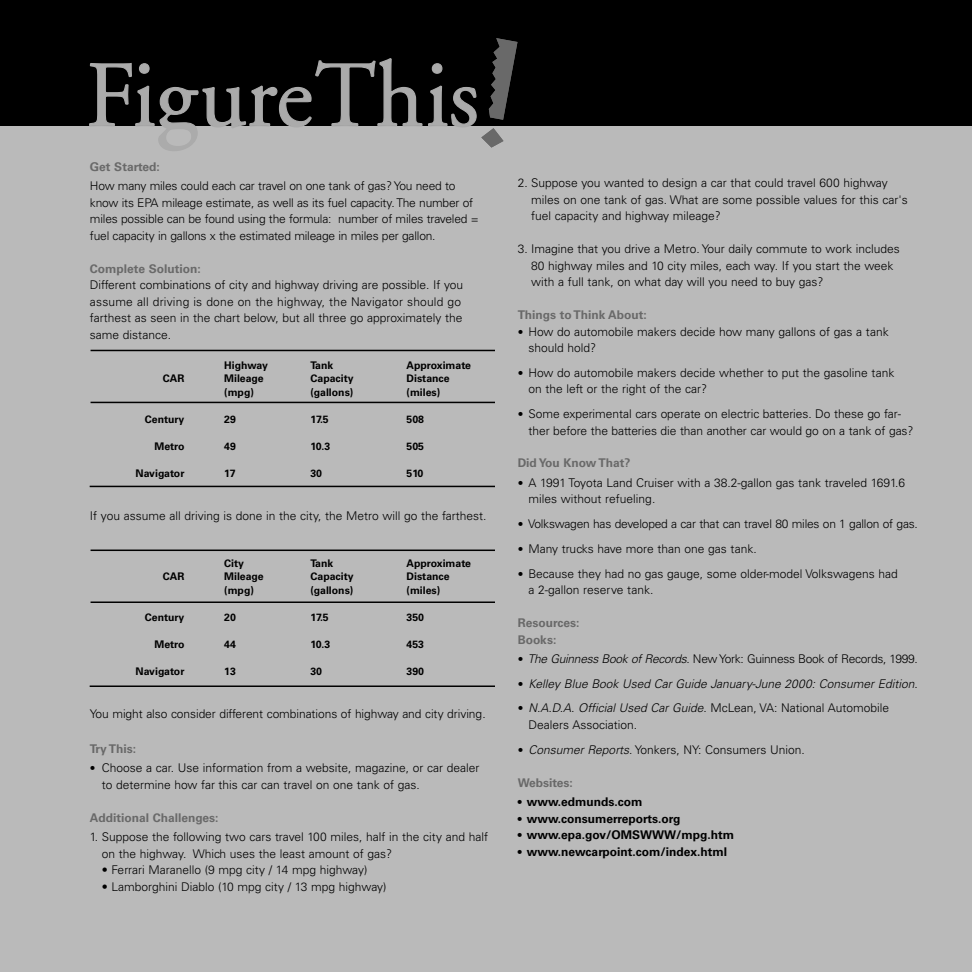
<style>
.page{position:relative;width:972px;height:972px;background:#fff}
.page>*{position:absolute;margin:0;border:0;box-sizing:border-box;transform-origin:0 0}
.t1{font:300 12px/16.5px "Univers";color:#000}
.t2{font:700 12px/16.5px "Univers";color:#696969}
.t3{font:700 12px "Univers";color:#000}
.t4{font:300 12px "Univers";letter-spacing:-.02em;color:#000}
.t5{font:italic 300 12px "Univers";color:#000}
.t6{font:700 10.5px "Univers";color:#000}
.s1{font-size:11.25px}
.s2{font-style:italic}
.s3{font-style:normal;font-size:11.25px}
.s4{font-style:normal}
</style>
<div class="page">
<div style="left:0;top:125px;width:972px;height:847px;background:#bababa"></div>
<div style="left:0;top:0;width:972px;height:126px;background:#000"></div>
<svg style="left:89px;top:38px;width:428px;height:113px"></svg>
<hr style="left:91px;top:402px;width:404px;height:1px;background:#000">
<hr style="left:91px;top:350px;width:404px;height:1px;background:#000">
<hr style="left:90px;top:486px;width:405px;height:1px;background:#000">
<hr style="left:91px;top:602px;width:404px;height:1px;background:#000">
<hr style="left:91px;top:550px;width:404px;height:1px;background:#000">
<hr style="left:90px;top:686px;width:405px;height:1px;background:#000">
<p class="t2" style="left:90px;top:159px;width:71px">Get Started:</p>
<p class="t1" style="left:90px;top:179px;width:390px">How many miles could each car travel on one tank of gas? You need to know its EPA mileage estimate, as well as its fuel capacity. The number of miles possible can be found using the formula: number of miles traveled = fuel capacity in gallons x the estimated mileage in miles per gallon.</p>
<p class="t2" style="left:90px;top:261px;width:112px">Complete Solution:</p>
<p class="t1" style="left:90px;top:278px;width:375px">Different combinations of city and highway driving are possible. If you assume all driving is done on the highway, the Navigator should go farthest as seen in the chart below, but all three go approximately the same distance.</p>
<p class="t6" style="left:224px;top:361px;width:45px">Highway</p>
<p class="t6" style="left:310px;top:361px;width:24px">Tank</p>
<p class="t6" style="left:407px;top:361px;width:66px">Approximate</p>
<p class="t6" style="left:163px;top:375px;width:23px">CAR</p>
<p class="t6" style="left:224px;top:375px;width:41px">Mileage</p>
<p class="t6" style="left:310px;top:375px;width:45px">Capacity</p>
<p class="t6" style="left:407px;top:375px;width:45px">Distance</p>
<p class="t6" style="left:224px;top:388px;width:31px">(mpg)</p>
<p class="t6" style="left:310px;top:388px;width:44px">(gallons)</p>
<p class="t6" style="left:407px;top:388px;width:35px">(miles)</p>
<p class="t6" style="left:145px;top:415px;width:41px">Century</p>
<p class="t6" style="left:224px;top:415px;width:13px">29</p>
<p class="t6" style="left:310px;top:415px;width:20px">17.5</p>
<p class="t6" style="left:407px;top:415px;width:19px">508</p>
<p class="t6" style="left:154px;top:442px;width:32px">Metro</p>
<p class="t6" style="left:224px;top:442px;width:13px">49</p>
<p class="t6" style="left:310px;top:442px;width:21px">10.3</p>
<p class="t6" style="left:407px;top:442px;width:19px">505</p>
<p class="t6" style="left:136px;top:469px;width:50px">Navigator</p>
<p class="t6" style="left:224px;top:469px;width:13px">17</p>
<p class="t6" style="left:310px;top:469px;width:13px">30</p>
<p class="t6" style="left:407px;top:469px;width:18px">510</p>
<p class="t1" style="left:90px;top:509px;width:398px">If you assume all driving is done in the city, the Metro will go the farthest.</p>
<p class="t6" style="left:224px;top:559px;width:21px">City</p>
<p class="t6" style="left:310px;top:559px;width:24px">Tank</p>
<p class="t6" style="left:407px;top:559px;width:66px">Approximate</p>
<p class="t6" style="left:163px;top:573px;width:23px">CAR</p>
<p class="t6" style="left:224px;top:573px;width:41px">Mileage</p>
<p class="t6" style="left:310px;top:573px;width:45px">Capacity</p>
<p class="t6" style="left:407px;top:573px;width:45px">Distance</p>
<p class="t6" style="left:224px;top:586px;width:31px">(mpg)</p>
<p class="t6" style="left:310px;top:586px;width:44px">(gallons)</p>
<p class="t6" style="left:407px;top:586px;width:35px">(miles)</p>
<p class="t6" style="left:145px;top:613px;width:41px">Century</p>
<p class="t6" style="left:224px;top:613px;width:13px">20</p>
<p class="t6" style="left:310px;top:613px;width:20px">17.5</p>
<p class="t6" style="left:407px;top:613px;width:19px">350</p>
<p class="t6" style="left:154px;top:640px;width:32px">Metro</p>
<p class="t6" style="left:224px;top:640px;width:13px">44</p>
<p class="t6" style="left:310px;top:640px;width:21px">10.3</p>
<p class="t6" style="left:407px;top:640px;width:19px">453</p>
<p class="t6" style="left:136px;top:667px;width:50px">Navigator</p>
<p class="t6" style="left:224px;top:667px;width:13px">13</p>
<p class="t6" style="left:310px;top:667px;width:13px">30</p>
<p class="t6" style="left:407px;top:667px;width:19px">390</p>
<p class="t1" style="left:90px;top:707px;width:397px">You might also consider different combinations of highway and city driving.</p>
<p class="t2" style="left:90px;top:741px;width:48px">Try This:</p>
<p class="t1" style="left:102px;top:761px;width:379px;text-indent:-12px"><span class="s1">•</span> Choose a car. Use information from a website, magazine, or car dealer to determine how far this car can travel on one tank of gas.</p>
<p class="t2" style="left:90px;top:810px;width:130px">Additional Challenges:</p>
<p class="t1" style="left:102px;top:830px;width:388px;text-indent:-12px">1. Suppose the following two cars travel 100 miles, half in the city and half on the highway. Which uses the least amount of gas?</p>
<p class="t1" style="left:102px;top:863px;width:267px">• Ferrari Maranello (9 mpg city / 14 mpg highway)</p>
<p class="t1" style="left:102px;top:879px;width:286px">• Lamborghini Diablo (10 mpg city / 13 mpg highway)</p>
<p class="t1" style="left:531px;top:176px;width:378px;text-indent:-14px">2. Suppose you wanted to design a car that could travel 600 highway miles on one tank of gas. What are some possible values for this car's fuel capacity and highway mileage?</p>
<p class="t1" style="left:531px;top:242px;width:370px;text-indent:-14px">3. Imagine that you drive a Metro. Your daily commute to work includes<br>80 highway miles and 10 city miles, each way. If you start the week with a full tank, on what day will you need to buy gas?</p>
<p class="t2" style="left:518px;top:308px;width:131px">Things to Think About:</p>
<p class="t1" style="left:529px;top:324px;width:362px;text-indent:-11px"><span class="s1">•</span> How do automobile makers decide how many gallons of gas a tank should hold?</p>
<p class="t1" style="left:529px;top:365px;width:367px;text-indent:-11px"><span class="s1">•</span> How do automobile makers decide whether to put the gasoline tank on the left or the right of the car?</p>
<p class="t1" style="left:529px;top:407px;width:387px;text-indent:-11px"><span class="s1">•</span> Some experimental cars operate on electric batteries. Do these go far&shy;ther before the batteries die than another car would go on a tank of gas?</p>
<p class="t2" style="left:518px;top:456px;width:114px">Did You Know That?</p>
<p class="t1" style="left:529px;top:476px;width:378px;text-indent:-11px"><span class="s1">•</span> A 1991 Toyota Land Cruiser with a 38.2-gallon gas tank traveled 1691.6 miles without refueling.</p>
<p class="t1" style="left:518px;top:517px;width:402px"><span class="s1">•</span> Volkswagen has developed a car that can travel 80 miles on 1 gallon of gas.</p>
<p class="t1" style="left:518px;top:541px;width:241px"><span class="s1">•</span> Many trucks have more than one gas tank.</p>
<p class="t1" style="left:529px;top:566px;width:371px;text-indent:-11px"><span class="s1">•</span> Because they had no gas gauge, some older-model Volkswagens had a 2-gallon reserve tank.</p>
<p class="t2" style="left:518px;top:616px;width:63px">Resources:<br>Books:</p>
<p class="t4" style="left:518px;top:654px;width:402px"><span class="s1">•</span> <span class="s2">The Guinness Book of Records</span>. New York: Guinness Book of Records, 1999.</p>
<p class="t5" style="left:518px;top:679px;width:402px"><span class="s3">•</span> Kelley Blue Book Used Car Guide January-June 2000: Consumer Edition<span class="s4">.</span></p>
<p class="t1" style="left:529px;top:701px;width:362px;text-indent:-11px"><span class="s1">•</span> <span class="s2">N.A.D.A. Official Used Car Guide</span>. McLean, VA: National Automobile<br>Dealers Association.</p>
<p class="t1" style="left:518px;top:742px;width:289px"><span class="s1">•</span> <span class="s2">Consumer Reports</span>. Yonkers, NY: Consumers Union.</p>
<p class="t2" style="left:518px;top:775px;width:57px">Websites:</p>
<p class="t3" style="left:518px;top:797px;width:126px"><span class="s1">•</span> www.edmunds.com</p>
<p class="t3" style="left:518px;top:814px;width:164px"><span class="s1">•</span> www.consumerreports.org</p>
<p class="t3" style="left:518px;top:830px;width:218px"><span class="s1">•</span> www.epa.gov/OMSWWW/mpg.htm</p>
<p class="t3" style="left:518px;top:847px;width:211px"><span class="s1">•</span> www.newcarpoint.com/index.html</p>
</div>
